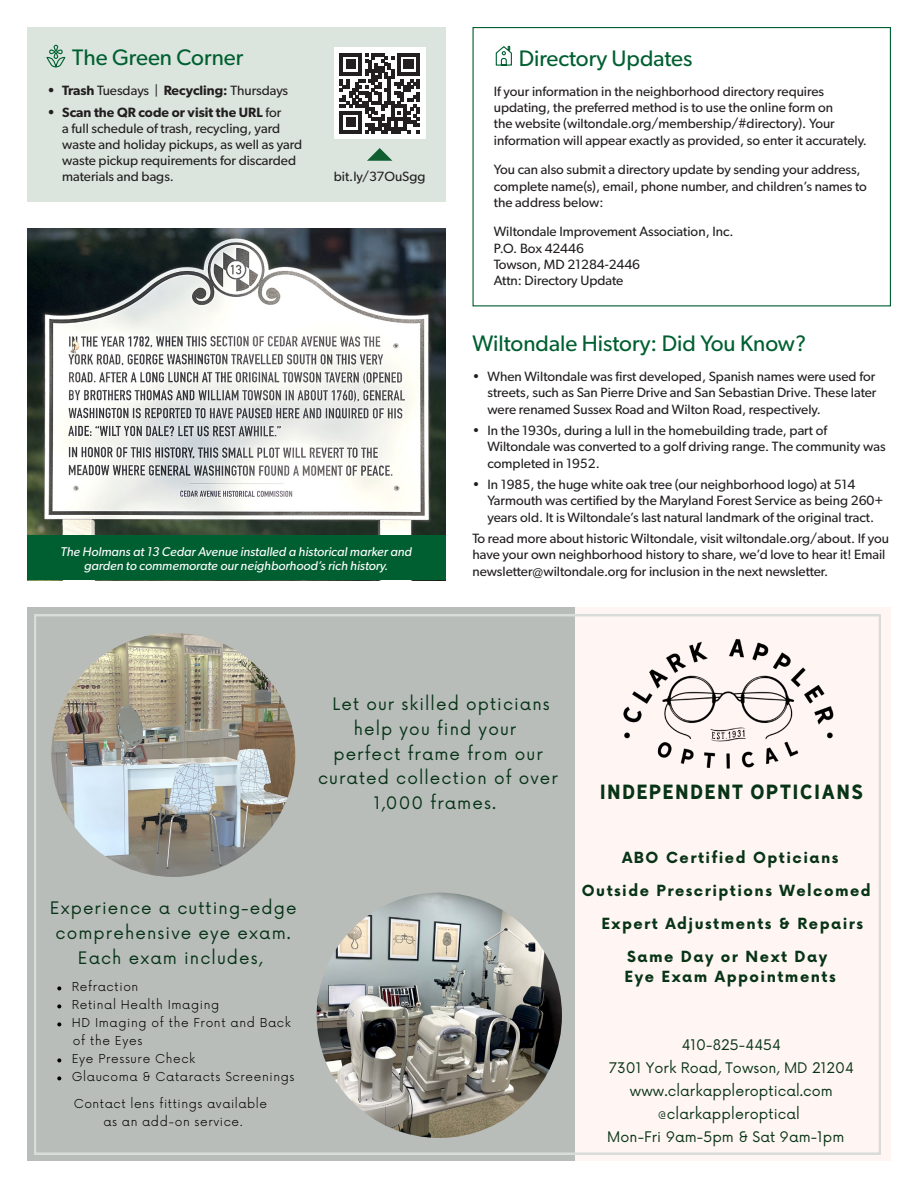
<style>
.page{position:relative;width:918px;height:1188px;background:#fff}
.page>*{position:absolute;margin:0;border:0;box-sizing:border-box;transform-origin:0 0}
.H1_-_Small{font:22.5px "Gibson";color:#005f31}
.t1{font:19.2px "Hanley Pro Sans";letter-spacing:.07em;color:#073316}
.t2{font:16.8px/24.8px "Now";letter-spacing:.065em;color:#073316;text-align:center}
.t3{font:700 15px/20.2px "Now";letter-spacing:.1em;color:#073316}
.t4{font:14.25px "Now";letter-spacing:.005em;color:#073316}
.t5{font:13.5px/16.2px "Gibson";color:#231f20}
.t6{font:italic 12.75px "Gibson";color:#fff}
.t7{font:300 12px/18px "Now";letter-spacing:.05em;color:#000;text-align:center}
.s1{font-weight:600}
</style>
<div class="page">
<div style="left:27px;top:608px;width:548px;height:553px;background:#b8bdba"></div>
<svg style="left:34px;top:614px;width:847px;height:540px"></svg>
<img style="left:620px;top:632px;width:218px;height:143px">
<img style="left:51px;top:633px;width:244px;height:244px;border-radius:122px">
<img style="left:317px;top:893px;width:245px;height:245px;border-radius:123px">
<div style="left:46px;top:1086px;width:21px;height:47px;background:#b8bdba"></div>
<svg style="left:57px;top:986px;width:4px;height:4px"></svg>
<svg style="left:57px;top:1004px;width:4px;height:4px"></svg>
<svg style="left:57px;top:1022px;width:4px;height:4px"></svg>
<svg style="left:57px;top:1058px;width:4px;height:4px"></svg>
<svg style="left:57px;top:1076px;width:4px;height:4px"></svg>
<div style="left:27px;top:27px;width:419px;height:175px;background:#dbe5dd"></div>
<svg style="left:46px;top:44px;width:20px;height:24px"></svg>
<div style="left:472px;top:27px;width:419px;height:279px;border:1px solid #005f31"></div>
<svg style="left:495px;top:45px;width:17px;height:21px"></svg>
<div style="left:334px;top:48px;width:92px;height:91px;background:#fff"></div>
<svg style="left:340px;top:53px;width:80px;height:80px"></svg>
<svg style="left:367px;top:148px;width:25px;height:13px"></svg>
<img style="left:27px;top:229px;width:419px;height:306px">
<div style="left:27px;top:535px;width:419px;height:45px;background:#005f31"></div>
<p class="H1_-_Small" style="left:72px;top:44px;width:173px">The Green Corner</p>
<p class="t5" style="left:47px;top:82px;width:242px"><span class="s1">• Trash</span> Tuesdays | <span class="s1">Recycling:</span> Thursdays</p>
<p class="t5" style="left:62px;top:104px;width:241px;text-indent:-15px"><span class="s1">• Scan the QR code or visit the URL</span> for<br>a full schedule of trash, recycling, yard waste and holiday pickups, as well as yard waste pickup requirements for discarded materials and bags.</p>
<p class="t5" style="left:334px;top:168px;width:93px">bit.ly/37OuSgg</p>
<p class="t6" style="left:61px;top:544px;width:353px">The Holmans at 13 Cedar Avenue installed a historical marker and</p>
<p class="t6" style="left:84px;top:558px;width:306px">garden to commemorate our neighborhood’s rich history.</p>
<p class="H1_-_Small" style="left:519px;top:45px;width:175px">Directory Updates</p>
<p class="t5" style="left:494px;top:83px;width:375px">If your information in the neighborhood directory requires updating, the preferred method is to use the online form on<br>the website (wiltondale.org/membership/#directory). Your information will appear exactly as provided, so enter it accurately.</p>
<p class="t5" style="left:494px;top:161px;width:375px">You can also submit a directory update by sending your address, complete name(s), email, phone number, and children’s names to the address below:</p>
<p class="t5" style="left:494px;top:224px;width:241px">Wiltondale Improvement Association, Inc.</p>
<p class="t5" style="left:494px;top:240px;width:92px">P.O. Box 42446</p>
<p class="t5" style="left:494px;top:256px;width:148px">Towson, MD 21284-2446</p>
<p class="t5" style="left:494px;top:272px;width:131px">Attn: Directory Update</p>
<p class="H1_-_Small" style="left:472px;top:330px;width:335px">Wiltondale History: Did You Know?</p>
<p class="t5" style="left:488px;top:368px;width:390px;text-align:justify;text-indent:-15px">• When Wiltondale was first developed, Spanish names were used for streets, such as San Pierre Drive and San Sebastian Drive. These later were renamed Sussex Road and Wilton Road, respectively.</p>
<p class="t5" style="left:488px;top:422px;width:400px;text-indent:-15px">• In the 1930s, during a lull in the homebuilding trade, part of<br>Wiltondale was converted to a golf driving range. The community was completed in 1952.</p>
<p class="t5" style="left:488px;top:476px;width:398px;text-indent:-15px">• In 1985, the huge white oak tree (our neighborhood logo) at 514<br>Yarmouth was certified by the Maryland Forest Service as being 260+ years old. It is Wiltondale’s last natural landmark of the original tract.</p>
<p class="t5" style="left:472px;top:530px;width:418px">To read more about historic Wiltondale, visit wiltondale.org/about. If you have your own neighborhood history to share, we’d love to hear it! Email newsletter@wiltondale.org for inclusion in the next newsletter.</p>
<p class="t2" style="left:318px;top:690px;width:241px">Let our skilled opticians help you find your<br>perfect frame from our curated collection of over<br>1,000 frames.</p>
<p class="t2" style="left:50px;top:895px;width:248px">Experience a cutting-edge comprehensive eye exam.<br>Each exam includes,</p>
<p class="t7" style="left:72px;top:977px;width:224px;text-align:left">Refraction<br>Retinal Health Imaging<br>HD Imaging of the Front and Back of the Eyes<br>Eye Pressure Check<br>Glaucoma &amp; Cataracts Screenings</p>
<p class="t7" style="left:74px;top:1093px;width:195px">Contact lens fittings available as an add-on service.</p>
<p class="t1" style="left:600px;top:776px;width:265px">INDEPENDENT OPTICIANS</p>
<p class="t3" style="left:622px;top:847px;width:218px">ABO Certified Opticians</p>
<p class="t3" style="left:582px;top:880px;width:290px">Outside Prescriptions Welcomed</p>
<p class="t3" style="left:601px;top:913px;width:263px">Expert Adjustments &amp; Repairs</p>
<p class="t3" style="left:625px;top:946px;width:213px">Same Day or Next Day<br>Eye Exam Appointments</p>
<p class="t4" style="left:682px;top:1034px;width:101px">410-825-4454</p>
<p class="t4" style="left:630px;top:1080px;width:204px">www.clarkappleroptical.com</p>
<p class="t4" style="left:609px;top:1057px;width:247px">7301 York Road, Towson, MD 21204</p>
<p class="t4" style="left:658px;top:1102px;width:143px">@clarkappleroptical</p>
<p class="t4" style="left:607px;top:1125px;width:239px">Mon-Fri 9am-5pm &amp; Sat 9am-1pm</p>
</div>
